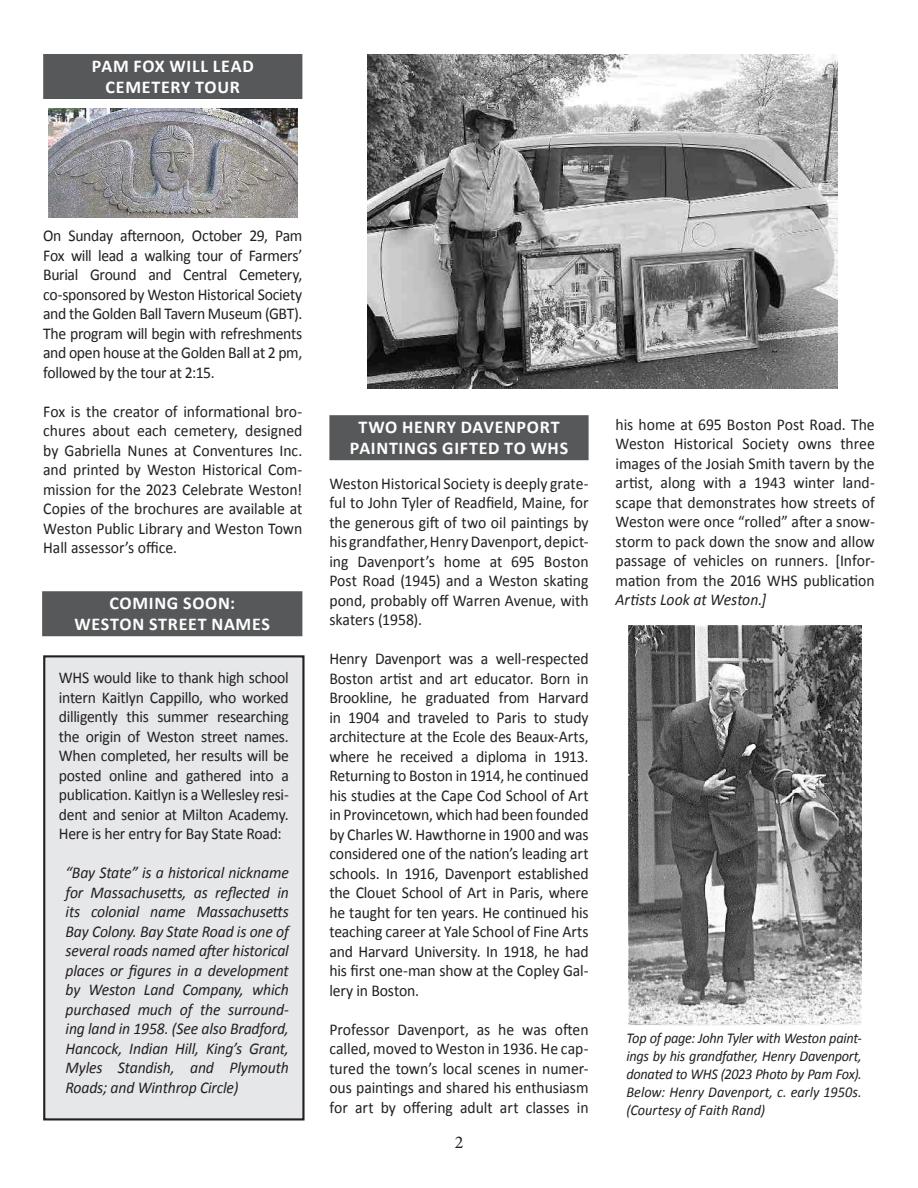
<style>
.page{position:relative;width:918px;height:1188px;background:#fff}
.page>*{position:absolute;margin:0;border:0;box-sizing:border-box;transform-origin:0 0}
.head1_-_2_lines{font:700 18px/21px "Calibri";letter-spacing:.04em;color:#fff;text-align:center}
.t1{font:18px "Minion Pro";color:#231f20}
.text{font:16.5px/19.5px "Calibri";letter-spacing:-.005em;color:#231f20;text-align:justify;scale:.95 1}
.text-2{font:italic 16.5px/19.5px "Calibri";letter-spacing:-.01em;color:#231f20;text-align:justify;scale:.95 1}
.t2{font:italic 15px/18px "Calibri";color:#231f20;text-align:justify;scale:.95 1}
.s1{font-style:italic}
</style>
<div class="page">
<div style="left:329px;top:415px;width:260px;height:45px;background:#57585a"></div>
<img style="left:629px;top:626px;width:232px;height:400px">
<div style="left:44px;top:656px;width:259px;height:463px;background:#e6e7e9"></div>
<div style="left:43px;top:655px;width:262px;height:465px;border:2px solid #231f20"></div>
<div style="left:42px;top:591px;width:260px;height:45px;background:#57585a"></div>
<div style="left:43px;top:54px;width:259px;height:45px;background:#57585a"></div>
<img style="left:48px;top:108px;width:250px;height:109px">
<img style="left:367px;top:54px;width:470px;height:334px">
<p class="head1_-_2_lines" style="left:92px;top:56px;width:163px">PAM FOX WILL LEAD<br>CEMETERY TOUR</p>
<p class="text" style="left:43px;top:226px;width:274px">On Sunday afternoon, October 29, Pam Fox will lead a walking tour of Farmers’ Burial Ground and Central Cemetery, co-sponsored by Weston Historical Society and the Golden Ball Tavern Museum (GBT).<br>The program will begin with refreshments and open house at the Golden Ball at 2 pm, followed by the tour at 2:15.</p>
<p class="text" style="left:43px;top:401px;width:274px">Fox is the creator of informational bro&shy;chures about each cemetery, designed by Gabriella Nunes at Conventures Inc. and printed by Weston Historical Com&shy;mission for the 2023 Celebrate Weston!<br>Copies of the brochures are available at Weston Public Library and Weston Town Hall assessor’s office.</p>
<p class="head1_-_2_lines" style="left:74px;top:593px;width:197px">COMING SOON:<br>WESTON STREET NAMES</p>
<p class="text" style="left:59px;top:668px;width:244px">WHS would like to thank high school intern Kaitlyn Cappillo, who worked dilligently this summer researching the origin of Weston street names.<br>When completed, her results will be posted online and gathered into a publication. Kaitlyn is a Wellesley resi&shy;dent and senior at Milton Academy.<br>Here is her entry for Bay State Road:</p>
<p class="text-2" style="left:66px;top:862px;width:237px">“Bay State” is a historical nickname for Massachusetts, as reflected in its colonial name Massachusetts Bay Colony. Bay State Road is one of several roads named after historical places or figures in a development by Weston Land Company, which purchased much of the surround&shy;ing land in 1958. (See also Bradford, Hancock, Indian Hill, King’s Grant, Myles Standish, and Plymouth Roads; and Winthrop Circle)</p>
<p class="head1_-_2_lines" style="left:350px;top:417px;width:220px">TWO HENRY DAVENPORT<br>PAINTINGS GIFTED TO WHS</p>
<p class="text" style="left:329px;top:474px;width:274px">Weston Historical Society is deeply grate&shy;ful to John Tyler of Readfield, Maine, for the generous gift of two oil paintings by his grandfather, Henry Davenport, depict&shy;ing Davenport’s home at 695 Boston Post Road (1945) and a Weston skating pond, probably off Warren Avenue, with skaters (1958).</p>
<p class="text" style="left:329px;top:649px;width:274px">Henry Davenport was a well-respected Boston artist and art educator. Born in Brookline, he graduated from Harvard in 1904 and traveled to Paris to study architecture at the Ecole des Beaux-Arts, where he received a diploma in 1913.<br>Returning to Boston in 1914, he continued his studies at the Cape Cod School of Art in Provincetown, which had been founded by Charles W. Hawthorne in 1900 and was considered one of the nation’s leading art schools. In 1916, Davenport established the Clouet School of Art in Paris, where he taught for ten years. He continued his teaching career at Yale School of Fine Arts and Harvard University. In 1918, he had his first one-man show at the Copley Gal&shy;lery in Boston.</p>
<p class="text" style="left:329px;top:1020px;width:274px">Professor Davenport, as he was often called, moved to Weston in 1936. He cap&shy;tured the town’s local scenes in numer&shy;ous paintings and shared his enthusiasm for art by offering adult art classes in</p>
<p class="t1" style="left:455px;top:1130px;width:10px">2</p>
<p class="text" style="left:616px;top:415px;width:274px">his home at 695 Boston Post Road. The Weston Historical Society owns three images of the Josiah Smith tavern by the artist, along with a 1943 winter land&shy;scape that demonstrates how streets of Weston were once “rolled” after a snow&shy;storm to pack down the snow and allow passage of vehicles on runners. [Infor&shy;mation from the 2016 WHS publication <span class="s1">Artists Look at Weston.]</span></p>
<p class="t2" style="left:626px;top:1029px;width:249px">Top of page: John Tyler with Weston paint&shy;ings by his grandfather, Henry Davenport, donated to WHS (2023 Photo by Pam Fox).<br>Below: Henry Davenport, c. early 1950s. (Courtesy of Faith Rand)</p>
</div>
